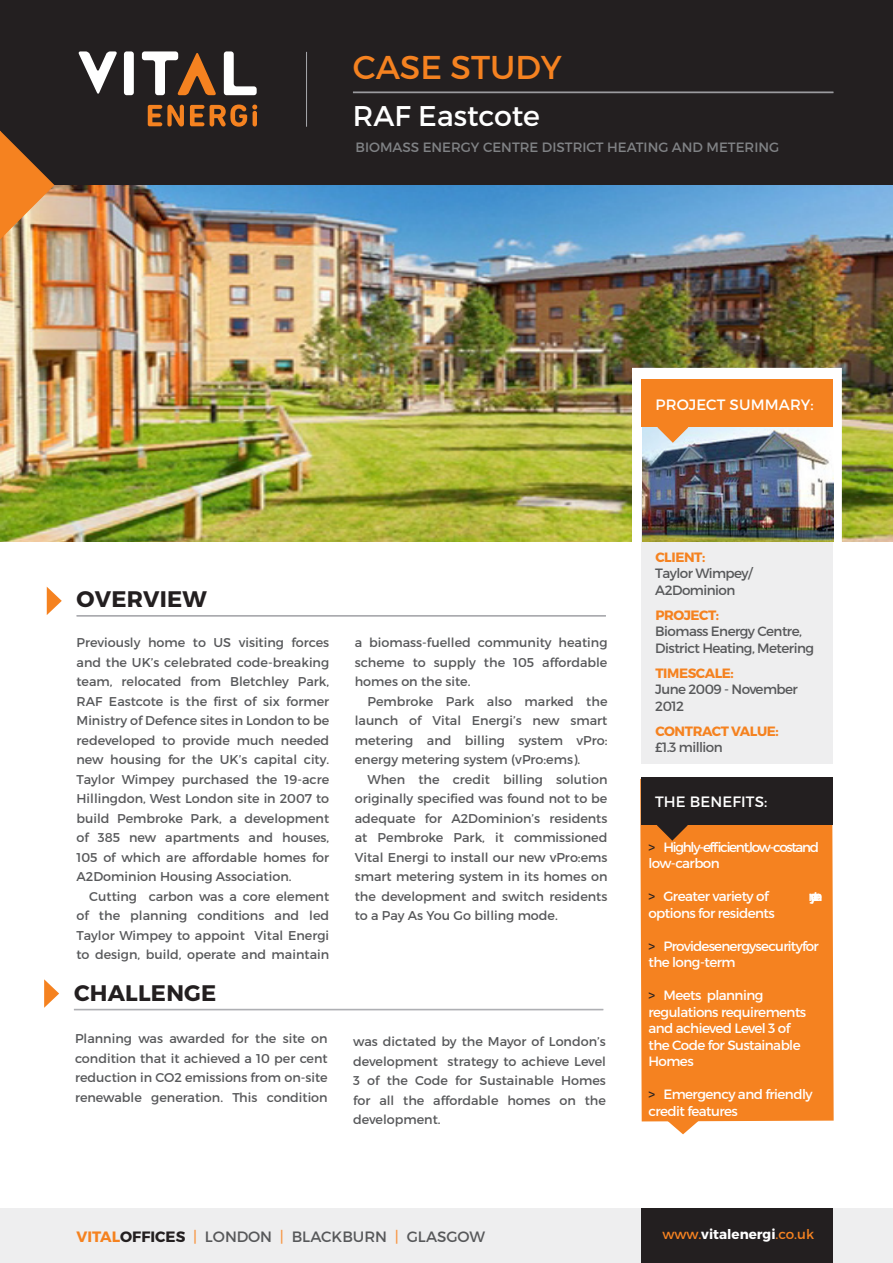
<style>
.page{position:relative;width:893px;height:1263px;background:#fff}
.page>*{position:absolute;margin:0;border:0;box-sizing:border-box;transform-origin:0 0}
.t1{font:33px "Montserrat";color:#f58220}
.t2{font:28.5px "Montserrat";color:#fff}
.t3{font:700 22.5px "Montserrat";letter-spacing:.01em;color:#231f20}
.t4{font:15px "Montserrat";color:#57585a}
.t5{font:15px "Montserrat";letter-spacing:.01em;color:#fff}
.t6{font:13.5px/16.5px "Montserrat";letter-spacing:-.04em;color:#fff}
.t7{font:13.5px/16.5px "Montserrat";letter-spacing:-.04em;color:#57585a}
.t8{font:13.5px "Montserrat";color:#808285}
.t9{font:700 13.5px "Montserrat";letter-spacing:-.03em;color:#f58220}
.t10{font:13.5px/16.5px "Montserrat";letter-spacing:-.09em;color:#fff}
.t11{font:700 13.5px "Montserrat";color:#fff}
.t12{font:12.75px/19.5px "Montserrat";color:#57585a;text-align:justify}
.s1{color:#231f20}
.s2{font-weight:700;color:#f58220}
.s3{font-weight:700;color:#231f20}
.s4{color:#f79848}
.s5{font-weight:400;color:#f58220}
</style>
<div class="page">
<img style="left:0;top:185px;width:893px;height:357px">
<div style="left:632px;top:368px;width:210px;height:399px;background:#fff"></div>
<div style="left:0;top:1208px;width:893px;height:55px;background:#eeeeef"></div>
<div style="left:0;top:0;width:893px;height:185px;background:#231f20"></div>
<div style="left:641px;top:1208px;width:192px;height:55px;background:#231f20"></div>
<svg style="left:47px;top:587px;width:15px;height:28px"></svg>
<div style="left:641px;top:491px;width:192px;height:273px;background:#eeeeef"></div>
<div style="left:640px;top:778px;width:194px;height:343px;background:#f58220"></div>
<div style="left:641px;top:777px;width:192px;height:48px;background:#231f20"></div>
<svg style="left:657px;top:825px;width:31px;height:16px"></svg>
<svg style="left:148px;top:105px;width:36px;height:21px"></svg>
<svg style="left:190px;top:105px;width:14px;height:21px"></svg>
<svg style="left:210px;top:105px;width:47px;height:22px"></svg>
<svg style="left:78px;top:51px;width:39px;height:43px"></svg>
<div style="left:124px;top:51px;width:10px;height:44px;background:#fff;border-radius:3px"></div>
<svg style="left:142px;top:51px;width:74px;height:44px"></svg>
<svg style="left:224px;top:51px;width:33px;height:44px"></svg>
<svg style="left:0;top:130px;width:55px;height:112px"></svg>
<hr style="left:306px;top:52px;width:1px;height:75px;background:#a8a9ad">
<img style="left:642px;top:427px;width:191px;height:115px">
<svg style="left:668px;top:1108px;width:30px;height:26px"></svg>
<hr style="left:77px;top:615px;width:529px;height:1px;background:#a8a9ad">
<hr style="left:77px;top:616px;width:529px;height:1px;background:#a8a9ad">
<hr style="left:353px;top:92px;width:480px;height:1px;background:#a8a9ad">
<div style="left:641px;top:379px;width:192px;height:48px;background:#f58220"></div>
<svg style="left:657px;top:427px;width:31px;height:16px"></svg>
<svg style="left:44px;top:979px;width:15px;height:29px"></svg>
<hr style="left:74px;top:1009px;width:529px;height:1px;background:#a8a9ad">
<h1 class="t1" style="left:353px;top:47px;width:211px">CASE STUDY</h1>
<h2 class="t2" style="left:353px;top:99px;width:189px">RAF Eastcote</h2>
<p class="t8" style="left:355px;top:139px;width:425px">BIOMASS ENERGY CENTRE DISTRICT HEATING AND METERING</p>
<p class="t5" style="left:656px;top:395px;width:160px">PROJECT SUMMARY:</p>
<h3 class="t3" style="left:77px;top:585px;width:132px">OVERVIEW</h3>
<p class="t12" style="left:77px;top:633px;width:254px">Previously home to US visiting forces and the UK’s celebrated code-breaking team, relocated from Bletchley Park, RAF Eastcote is the first of six former Ministry of Defence sites in London to be redeveloped to provide much needed new housing for the UK’s capital city.<br>Taylor Wimpey purchased the 19-acre Hillingdon, West London site in 2007 to build Pembroke Park, a development of 385 new apartments and houses, 105 of which are affordable homes for A2Dominion Housing Association.</p>
<p class="t12" style="left:77px;top:886px;width:254px;text-indent:13px">Cutting carbon was a core element of the planning conditions and led Taylor Wimpey to appoint Vital Energi to design, build, operate and maintain</p>
<h3 class="t3" style="left:74px;top:979px;width:144px">CHALLENGE</h3>
<p class="t12" style="left:355px;top:633px;width:254px">a biomass-fuelled community heating scheme to supply the 105 affordable homes on the site.</p>
<p class="t12" style="left:355px;top:691px;width:254px;text-indent:13px">Pembroke Park also marked the launch of Vital Energi’s new smart metering and billing system vPro: energy metering system (vPro:ems).</p>
<p class="t12" style="left:355px;top:769px;width:254px;text-indent:13px">When the credit billing solution originally specified was found not to be adequate for A2Dominion’s residents at Pembroke Park, it commissioned Vital Energi to install our new vPro:ems smart metering system in its homes on the development and switch residents to a Pay As You Go billing mode.</p>
<p class="t12" style="left:75px;top:1029px;width:254px">Planning was awarded for the site on condition that it achieved a 10 per cent reduction in CO2 emissions from on-site renewable generation. This condition</p>
<p class="t12" style="left:353px;top:1032px;width:254px">was dictated by the Mayor of London’s development strategy to achieve Level 3 of the Code for Sustainable Homes for all the affordable homes on the development.</p>
<p class="t9" style="left:655px;top:549px;width:51px">CLIENT:</p>
<p class="t7" style="left:655px;top:565px;width:99px">Taylor Wimpey/<br>A2Dominion</p>
<p class="t9" style="left:655px;top:607px;width:65px">PROJECT:</p>
<p class="t7" style="left:655px;top:623px;width:160px">Biomass Energy Centre,<br>District Heating, Metering</p>
<p class="t9" style="left:655px;top:665px;width:80px">TIMESCALE:</p>
<p class="t7" style="left:655px;top:681px;width:144px">June 2009 - November<br>2012</p>
<p class="t9" style="left:655px;top:723px;width:125px">CONTRACT VALUE:</p>
<p class="t7" style="left:655px;top:739px;width:69px">£1.3 million</p>
<p class="t5" style="left:655px;top:793px;width:114px">THE BENEFITS:</p>
<p class="t10" style="left:648px;top:838px;width:172px"><span class="s1">&gt;</span> Highly-efficient,low-cost and low-carbon</p>
<p class="t6" style="left:648px;top:888px;width:122px"><span class="s1">&gt;</span> Greater variety of</p>
<p class="t6" style="left:808px;top:888px;width:16px">payment</p>
<p class="t6" style="left:648px;top:904px;width:128px">options for residents</p>
<p class="t6" style="left:648px;top:937px;width:172px"><span class="s1">&gt;</span> Provides energy security for the long-term</p>
<p class="t6" style="left:648px;top:987px;width:159px"><span class="s1">&gt;</span> Meets planning regulations requirements and achieved Level 3 of the Code for Sustainable<br>Homes</p>
<p class="t6" style="left:648px;top:1086px;width:166px"><span class="s1">&gt;</span> Emergency and friendly credit features</p>
<p class="t4" style="left:77px;top:1227px;width:410px"><span class="s2">VITAL</span><span class="s3">OFFICES</span> <span class="s4">|</span> LONDON <span class="s4">|</span> BLACKBURN <span class="s4">|</span> GLASGOW</p>
<p class="t11" style="left:662px;top:1225px;width:153px"><span class="s5">www.</span>vitalenergi<span class="s5">.co.uk</span></p>
</div>
